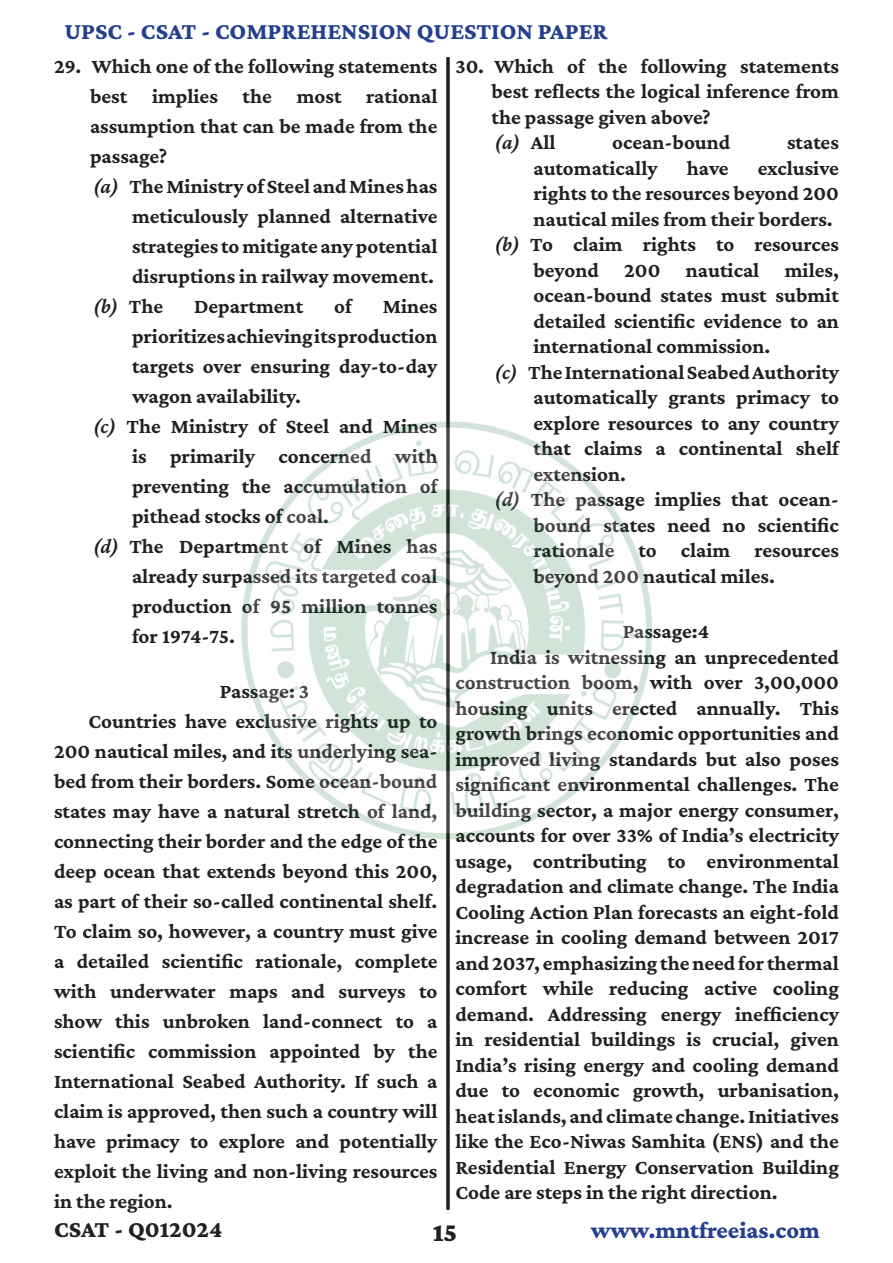
<style>
.page{position:relative;width:893px;height:1263px;background:#fff}
.page>*{position:absolute;margin:0;border:0;box-sizing:border-box;transform-origin:0 0}
.t1{font:900 27px "Crimson Pro";color:#231f20}
.t2{font:800 24px "Crimson Pro";color:#253f8e}
.t3{font:800 24px "Crimson Pro";color:#231f20}
.Bold_-_Full_Just{font:700 21px/25.5px "Crimson Pro";color:#231f20;text-align:justify}
.Passage{font:700 21px "Crimson Pro";color:#231f20}
.t4{font:italic 600 21px "Crimson Pro";color:#231f20}
.s1{font-weight:600;font-style:italic}
.s2{font-weight:700;font-style:normal}
</style>
<div class="page">
<hr style="left:446px;top:57px;width:3px;height:1153px;background:#231f20">
<img style="left:241px;top:416px;width:411px;height:427px">
<p class="t2" style="left:64px;top:15px;width:545px">UPSC - CSAT - COMPREHENSION QUESTION PAPER</p>
<p class="Bold_-_Full_Just" style="left:90px;top:51px;width:349px;line-height:30px;text-indent:-36px">29. Which one of the following statements best implies the most rational assumption that can be made from the passage?</p>
<p class="Bold_-_Full_Just" style="left:132px;top:171px;width:307px;line-height:30px;text-indent:-39px"><span class="s1">(a)</span> The Ministry of Steel and Mines has meticulously planned alternative strategies to mitigate any potential disruptions in railway movement.</p>
<p class="t4" style="left:93px;top:293px;width:72px">(b) <span class="s2">The</span></p>
<p class="Bold_-_Full_Just" style="left:194px;top:293px;width:111px">Department</p>
<p class="Bold_-_Full_Just" style="left:334px;top:293px;width:19px">of</p>
<p class="Bold_-_Full_Just" style="left:132px;top:291px;width:307px;line-height:30px;text-indent:251px">Mines prioritizes achieving its production targets over ensuring day-to-day wagon availability.</p>
<p class="Bold_-_Full_Just" style="left:132px;top:411px;width:307px;line-height:30px;text-indent:-39px"><span class="s1">(c)</span> The Ministry of Steel and Mines is primarily concerned with preventing the accumulation of pithead stocks of coal.</p>
<p class="Bold_-_Full_Just" style="left:132px;top:531px;width:307px;line-height:30px;text-indent:-39px"><span class="s1">(d)</span> The Department of Mines has already surpassed its targeted coal production of 95 million tonnes for 1974-75.</p>
<p class="Passage" style="left:220px;top:678px;width:91px">Passage: 3</p>
<p class="Bold_-_Full_Just" style="left:54px;top:706px;width:385px;line-height:30px;text-indent:34px">Countries have exclusive rights up to 200 nautical miles, and its underlying sea&shy;bed from their borders. Some ocean-bound states may have a natural stretch of land, connecting their border and the edge of the deep ocean that extends beyond this 200, as part of their so-called continental shelf.<br>To claim so, however, a country must give a detailed scientific rationale, complete with underwater maps and surveys to show this unbroken land-connect to a scientific commission appointed by the International Seabed Authority. If such a claim is approved, then such a country will have primacy to explore and potentially exploit the living and non-living resources in the region.</p>
<p class="Bold_-_Full_Just" style="left:491px;top:53px;width:349px;text-indent:-36px">30. Which of the following statements best reflects the logical inference from the passage given above?</p>
<p class="t4" style="left:494px;top:129px;width:63px">(a) <span class="s2">All</span></p>
<p class="Bold_-_Full_Just" style="left:612px;top:129px;width:120px">ocean-bound</p>
<p class="Bold_-_Full_Just" style="left:787px;top:129px;width:53px">states</p>
<p class="Bold_-_Full_Just" style="left:533px;top:155px;width:126px">automatically</p>
<p class="Bold_-_Full_Just" style="left:687px;top:155px;width:43px">have</p>
<p class="Bold_-_Full_Just" style="left:533px;top:155px;width:307px;text-indent:224px">exclusive rights to the resources beyond 200 nautical miles from their borders.</p>
<p class="Bold_-_Full_Just" style="left:533px;top:231px;width:307px;text-indent:-39px"><span class="s1">(b)</span> To claim rights to resources beyond 200 nautical miles, ocean-bound states must submit detailed scientific evidence to an international commission.</p>
<p class="Bold_-_Full_Just" style="left:533px;top:359px;width:307px;text-indent:-39px"><span class="s1">(c)</span> The International Seabed Authority automatically grants primacy to explore resources to any country that claims a continental shelf extension.</p>
<p class="Bold_-_Full_Just" style="left:533px;top:486px;width:307px;text-indent:-39px"><span class="s1">(d)</span> The passage implies that ocean&shy;bound states need no scientific rationale to claim resources beyond 200 nautical miles.</p>
<p class="Passage" style="left:623px;top:618px;width:88px">Passage:4</p>
<p class="Bold_-_Full_Just" style="left:455px;top:644px;width:385px;text-indent:34px">India is witnessing an unprecedented construction boom, with over 3,00,000 housing units erected annually. This growth brings economic opportunities and improved living standards but also poses significant environmental challenges. The building sector, a major energy consumer, accounts for over 33% of India’s electricity usage, contributing to environmental degradation and climate change. The India Cooling Action Plan forecasts an eight-fold increase in cooling demand between 2017 and 2037, emphasizing the need for thermal comfort while reducing active cooling demand. Addressing energy inefficiency in residential buildings is crucial, given India’s rising energy and cooling demand due to economic growth, urbanisation, heat islands, and climate change. Initiatives like the Eco-Niwas Samhita (ENS) and the Residential Energy Conservation Building Code are steps in the right direction.</p>
<p class="t3" style="left:54px;top:1213px;width:170px">CSAT - Q012024</p>
<p class="t1" style="left:433px;top:1215px;width:26px">15</p>
<p class="t2" style="left:591px;top:1215px;width:231px">www.mntfreeias.com</p>
</div>
